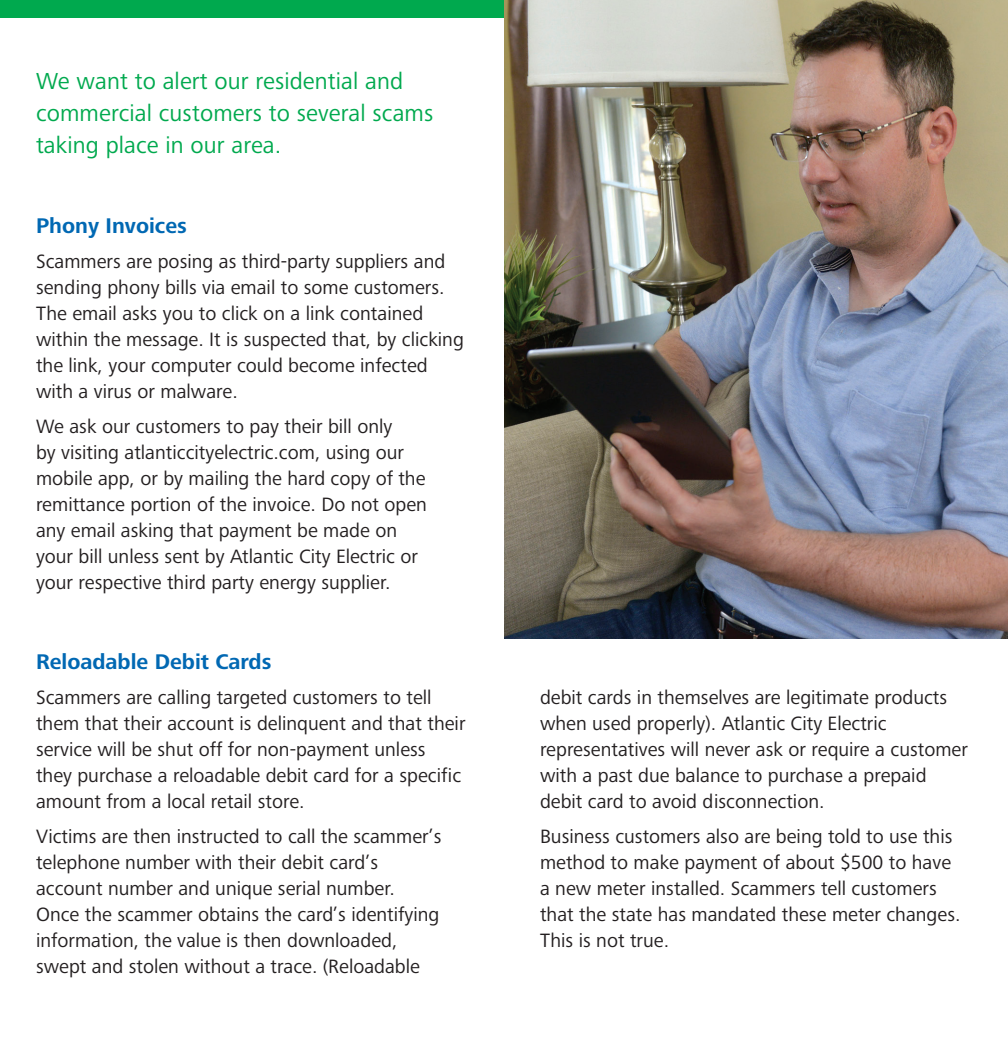
<style>
.page{position:relative;width:1008px;height:1044px;background:#fff}
.page>*{position:absolute;margin:0;border:0;box-sizing:border-box;transform-origin:0 0}
.t1{font:24px/32px "Frutiger Next Pro";letter-spacing:.005em;color:#00a94e}
.t2{font:700 22px "Frutiger Next Pro";color:#0168b3}
.t3{font:20px/26px "Frutiger Next Pro";color:#231f20}
</style>
<div class="page">
<img style="left:504px;top:0;width:504px;height:639px">
<div style="left:0;top:0;width:504px;height:18px;background:#00a94e"></div>
<h2 class="t1" style="left:36px;top:65px;width:399px">We want to alert our residential and commercial customers to several scams taking place in our area.</h2>
<h3 class="t2" style="left:36px;top:213px;width:152px">Phony Invoices</h3>
<p class="t3" style="left:36px;top:249px;width:429px">Scammers are posing as third-party suppliers and sending phony bills via email to some customers.<br>The email asks you to click on a link contained within the message. It is suspected that, by clicking the link, your computer could become infected with a virus or malware.</p>
<p class="t3" style="left:36px;top:414px;width:393px">We ask our customers to pay their bill only<br>by visiting atlanticcityelectric.com, using our mobile app, or by mailing the hard copy of the remittance portion of the invoice. Do not open any email asking that payment be made on your bill unless sent by Atlantic City Electric or your respective third party energy supplier.</p>
<h3 class="t2" style="left:36px;top:649px;width:237px">Reloadable Debit Cards</h3>
<p class="t3" style="left:36px;top:685px;width:431px">Scammers are calling targeted customers to tell them that their account is delinquent and that their service will be shut off for non-payment unless they purchase a reloadable debit card for a specific amount from a local retail store.</p>
<p class="t3" style="left:36px;top:824px;width:407px">Victims are then instructed to call the scammer’s telephone number with their debit card’s account number and unique serial number.<br>Once the scammer obtains the card’s identifying information, the value is then downloaded, swept and stolen without a trace. (Reloadable</p>
<p class="t3" style="left:540px;top:684px;width:429px">debit cards in themselves are legitimate products when used properly). Atlantic City Electric representatives will never ask or require a customer with a past due balance to purchase a prepaid debit card to avoid disconnection.</p>
<p class="t3" style="left:540px;top:823px;width:422px">Business customers also are being told to use this method to make payment of about $500 to have a new meter installed. Scammers tell customers that the state has mandated these meter changes.<br>This is not true.</p>
</div>
